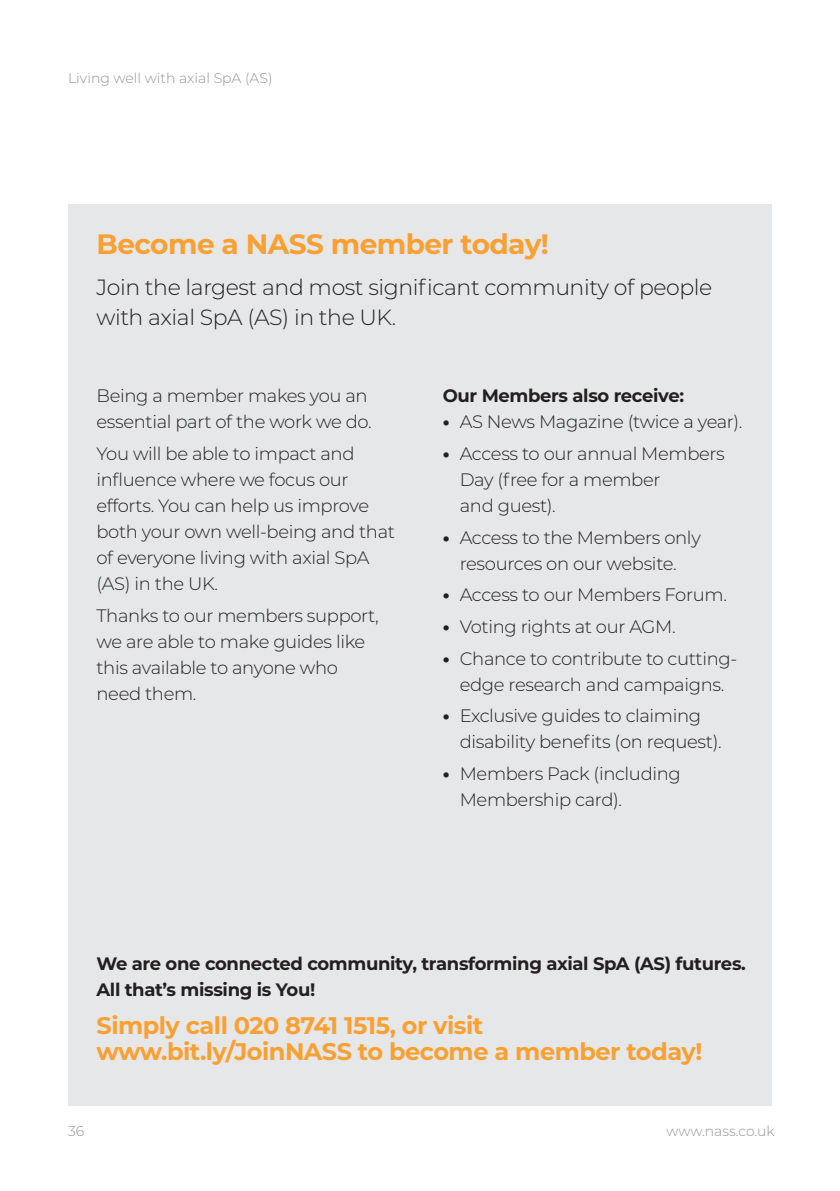
<style>
.page{position:relative;width:840px;height:1191px;background:#fff}
.page>*{position:absolute;margin:0;border:0;box-sizing:border-box;transform-origin:0 0}
.t1{font:700 28px "Montserrat";letter-spacing:-.02em;color:#f9a032}
.t2{font:700 24px/26px "Montserrat";letter-spacing:-.02em;color:#f9a032}
.t3{font:300 22px/30px "Montserrat";letter-spacing:-.02em;color:#231f20}
.t4{font:300 18px/26px "Montserrat";letter-spacing:-.02em;color:#231f20}
.t5{font:700 18px/26px "Montserrat";letter-spacing:-.02em;color:#231f20}
.t6{font:300 14px "Montserrat";color:#939598}
.s1{font-weight:800}
</style>
<div class="page">
<div style="left:68px;top:204px;width:703px;height:902px;background:#e6e7e9"></div>
<p class="t6" style="left:68px;top:69px;width:206px">Living well with axial SpA (AS)</p>
<h1 class="t1" style="left:96px;top:224px;width:454px">Become a NASS member today!</h1>
<p class="t3" style="left:96px;top:272px;width:617px">Join the largest and most significant community of people with axial SpA (AS) in the UK.</p>
<p class="t4" style="left:96px;top:382px;width:276px">Being a member makes you an essential part of the work we do.</p>
<p class="t4" style="left:96px;top:440px;width:300px">You will be able to impact and influence where we focus our efforts. You can help us improve both your own well-being and that of everyone living with axial SpA (AS) in the UK.</p>
<p class="t4" style="left:96px;top:602px;width:284px">Thanks to our members support, we are able to make guides like this available to anyone who need them.</p>
<p class="t5" style="left:442px;top:382px;width:243px">Our Members also receive:</p>
<p class="t4" style="left:442px;top:408px;width:301px"><span class="s1">•</span> AS News Magazine (twice a year).</p>
<p class="t4" style="left:459px;top:440px;width:266px;text-indent:-17px"><span class="s1">•</span> Access to our annual Members<br>Day (free for a member<br>and guest).</p>
<p class="t4" style="left:442px;top:524px;width:259px;text-align:center"><span class="s1">•</span> Access to the Members only resources on our website.</p>
<p class="t4" style="left:442px;top:581px;width:285px"><span class="s1">•</span> Access to our Members Forum.</p>
<p class="t4" style="left:442px;top:613px;width:234px"><span class="s1">•</span> Voting rights at our AGM.</p>
<p class="t4" style="left:442px;top:645px;width:296px;text-align:center"><span class="s1">•</span> Chance to contribute to cutting&shy;edge research and campaigns.</p>
<p class="t4" style="left:459px;top:702px;width:263px;text-indent:-17px"><span class="s1">•</span> Exclusive guides to claiming disability benefits (on request).</p>
<p class="t4" style="left:459px;top:760px;width:222px;text-indent:-17px"><span class="s1">•</span> Members Pack (including<br>Membership card).</p>
<p class="t5" style="left:96px;top:950px;width:650px">We are one connected community, transforming axial SpA (AS) futures.<br>All that’s missing is You!</p>
<h2 class="t2" style="left:96px;top:1011px;width:607px">Simply call 020 8741 1515, or visit www.bit.ly/JoinNASS to become a member today!</h2>
<p class="t6" style="left:68px;top:1122px;width:18px">36</p>
<p class="t6" style="left:666px;top:1122px;width:110px">www.nass.co.uk</p>
</div>
